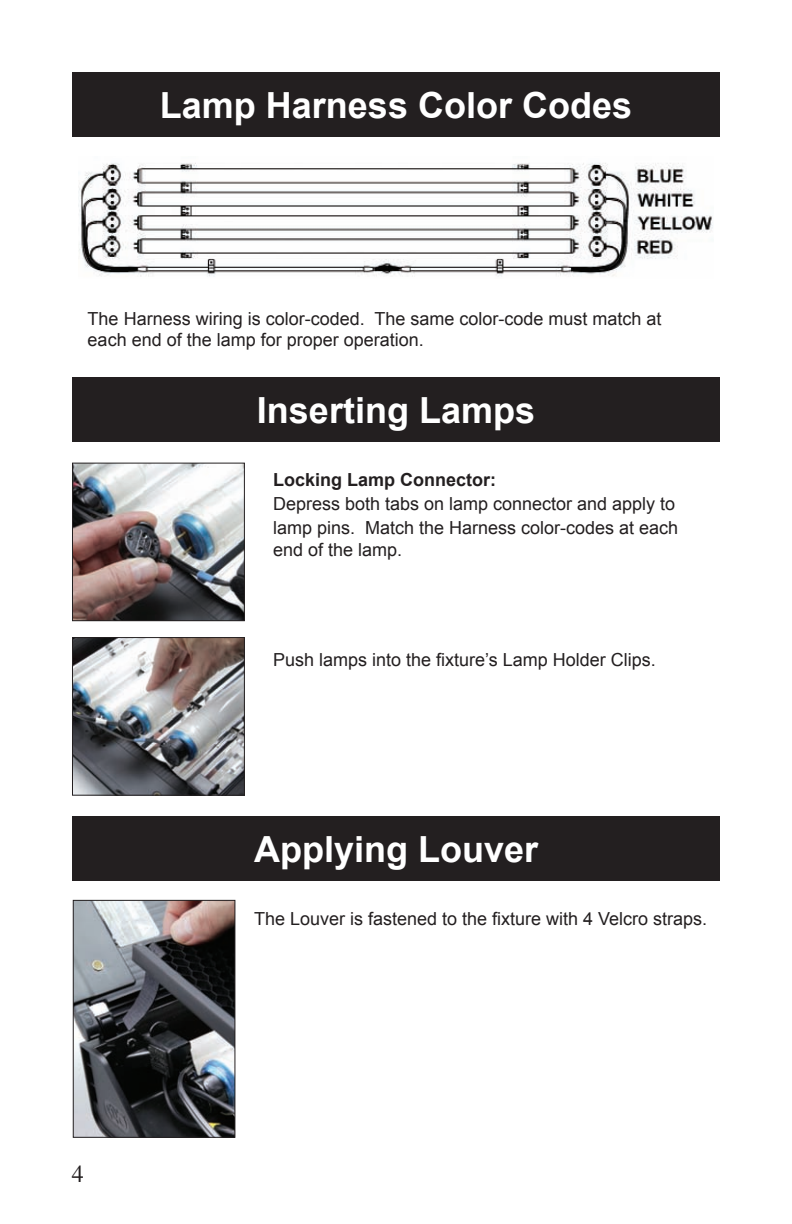
<style>
.page{position:relative;width:792px;height:1224px;background:#fff}
.page>*{position:absolute;margin:0;border:0;box-sizing:border-box;transform-origin:0 0}
.t1{font:700 36px "Arial";color:#fff}
.t2{font:24px "Times";color:#231f20}
.t3{font:18px/24px "Arial";color:#231f20}
.t4{font:700 18px "Arial";color:#231f20}
</style>
<div class="page">
<div style="left:72px;top:377px;width:648px;height:65px;background:#231f20"></div>
<div style="left:72px;top:72px;width:648px;height:65px;background:#231f20"></div>
<div style="left:72px;top:816px;width:648px;height:65px;background:#231f20"></div>
<img style="left:75px;top:902px;width:158px;height:234px">
<div style="left:73px;top:900px;width:162px;height:238px;border:1px solid #231f20"></div>
<img style="left:74px;top:465px;width:169px;height:154px">
<div style="left:72px;top:463px;width:173px;height:158px;border:1px solid #231f20"></div>
<img style="left:74px;top:639px;width:169px;height:155px">
<div style="left:72px;top:637px;width:173px;height:159px;border:1px solid #231f20"></div>
<img style="left:79px;top:163px;width:634px;height:114px">
<h1 class="t1" style="left:160px;top:82px;width:474px">Lamp Harness Color Codes</h1>
<p class="t3" style="left:88px;top:308px;width:575px;line-height:21.6px">The Harness wiring is color-coded. The same color-code must match at each end of the lamp for proper operation.</p>
<h1 class="t1" style="left:257px;top:387px;width:280px">Inserting Lamps</h1>
<p class="t4" style="left:273px;top:468px;width:225px">Locking Lamp Connector:</p>
<p class="t3" style="left:273px;top:492px;width:407px">Depress both tabs on lamp connector and apply to lamp pins. Match the Harness color-codes at each</p>
<p class="t3" style="left:273px;top:538px;width:131px">end of the lamp.</p>
<p class="t3" style="left:273px;top:648px;width:384px">Push lamps into the fixture’s Lamp Holder Clips.</p>
<h1 class="t1" style="left:254px;top:826px;width:286px">Applying Louver</h1>
<h2 class="t2" style="left:72px;top:1152px;width:13px">4</h2>
<p class="t3" style="left:254px;top:907px;width:455px">The Louver is fastened to the fixture with 4 Velcro straps.</p>
</div>
